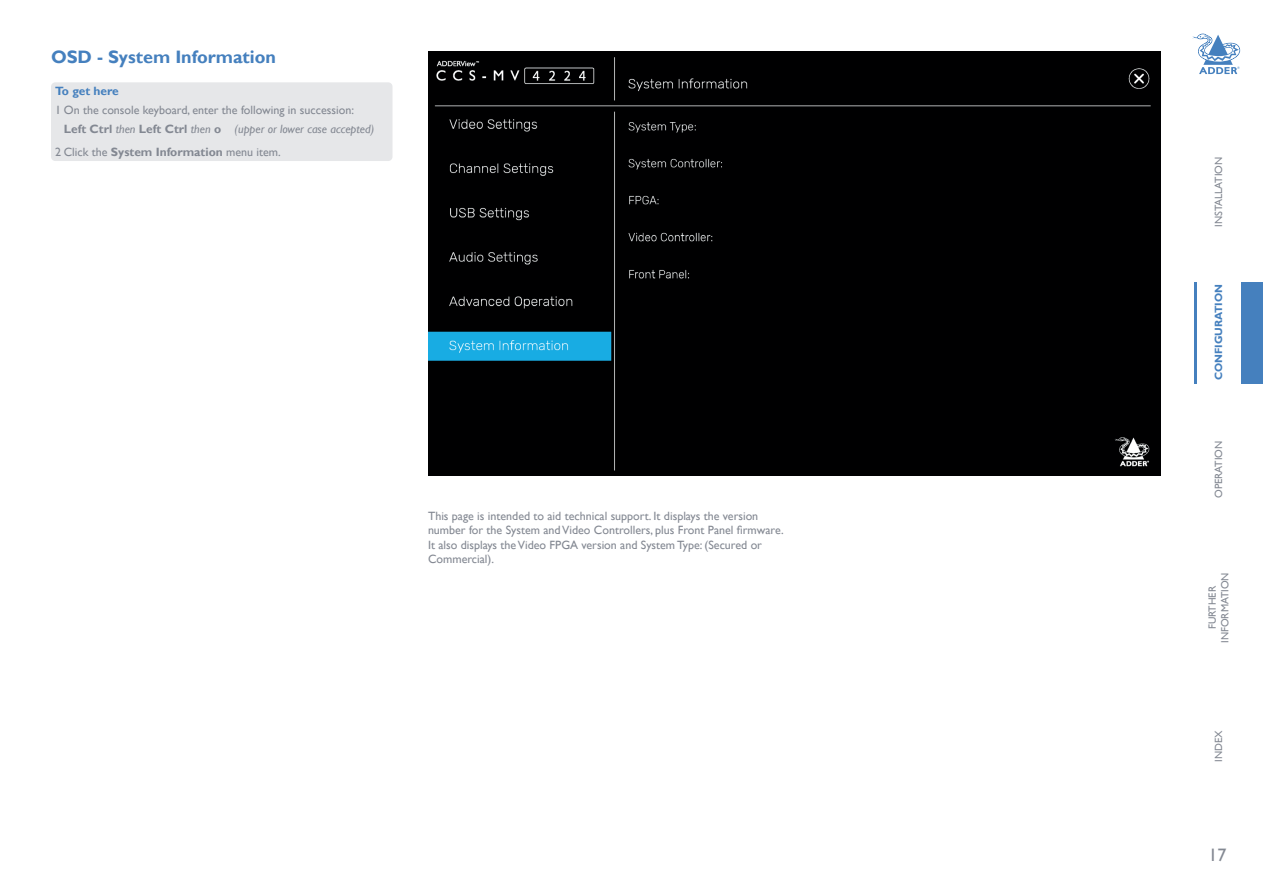
<style>
.page{position:relative;width:1263px;height:893px;background:#fff}
.page>*{position:absolute;margin:0;border:0;box-sizing:border-box;transform-origin:0 0}
.t1{font:700 18px "Gill Sans";color:#4580be}
.t2{font:18px "Gill Sans";color:#838892}
.t3{font:12px/14.4px "Gill Sans";color:#838892}
.t4{font:700 12px "Gill Sans";letter-spacing:-.01em;color:#4580be}
.t5{font:10.5px/12.6px "Gill Sans";color:#838892;text-align:center}
.t6{font:700 10.5px "Gill Sans";color:#4580be}
.s1{font-weight:700}
.s2{font-style:italic}
</style>
<div class="page">
<svg style="left:1192px;top:34px;width:48px;height:40px"></svg>
<div style="left:1241px;top:282px;width:22px;height:101px;background:#4580be"></div>
<hr style="left:1194px;top:282px;width:2px;height:101px;background:#4580be">
<div style="left:51px;top:82px;width:341px;height:79px;background:#e6e7e9;border-radius:4px"></div>
<div style="left:428px;top:51px;width:732px;height:424px;background:#000001"></div>
<h1 class="t1" style="left:51px;top:46px;width:226px">OSD - System Information</h1>
<p class="t4" style="left:55px;top:84px;width:65px">To get here</p>
<p class="t3" style="left:64px;top:101px;width:312px;line-height:18.6px;text-indent:-9px">1 On the console keyboard, enter the following in succession:<br><span class="s1">Left Ctrl</span> <span class="s2">then</span> <span class="s1">Left Ctrl</span> <span class="s2">then</span> <span class="s1">o</span> <span class="s2">(upper or lower case accepted)</span></p>
<p class="t3" style="left:55px;top:145px;width:227px">2 Click the <span class="s1">System Information</span> menu item.</p>
<p class="t3" style="left:428px;top:509px;width:357px">This page is intended to aid technical support. It displays the version number for the System and Video Controllers, plus Front Panel firmware.<br>It also displays the Video FPGA version and System Type: (Secured or Commercial).</p>
<p class="t5" style="left:1212px;top:227px;width:71px;rotate:-90deg">INSTALLATION</p>
<p class="t6" style="left:1212px;top:380px;width:98px;rotate:-90deg">CONFIGURATION</p>
<p class="t5" style="left:1212px;top:498px;width:59px;rotate:-90deg">OPERATION</p>
<p class="t5" style="left:1206px;top:643px;width:72px;rotate:-90deg">FURTHER<br>INFORMATION</p>
<p class="t5" style="left:1212px;top:762px;width:33px;rotate:-90deg">INDEX</p>
<h1 class="t2" style="left:1208px;top:844px;width:19px">17</h1>
</div>
